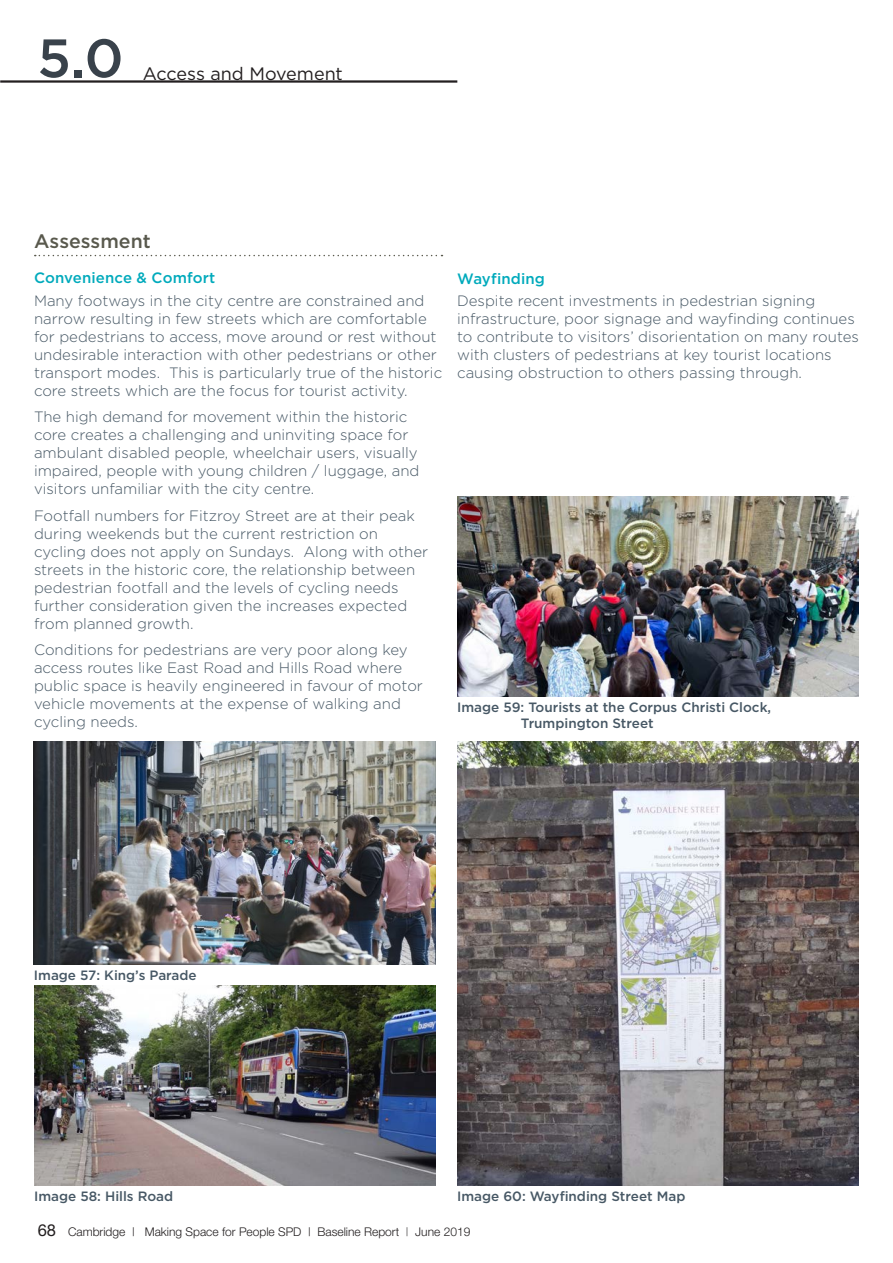
<style>
.page{position:relative;width:893px;height:1263px;background:#fff}
.page>*{position:absolute;margin:0;border:0;box-sizing:border-box;transform-origin:0 0}
.Big_Numbers{font:500 54px "Gotham";color:#39424b}
.Heading_2{font:500 19.5px "Gotham";color:#59594d}
.Chapter_Title{font:18px "Gotham";letter-spacing:-.005em;color:#231f20}
.Body_Text{font:300 15px/18px "Gotham";color:#475865}
.heading_4{font:500 15px "Gotham";letter-spacing:.01em;color:#00aabc}
.t1{font:500 13.5px/16.2px "Gotham";color:#475865}
.t2{font:300 12px "Helvetica Neue";color:#231f20}
.s1{font-weight:400;font-size:16.5px}
.s2{font-weight:400;color:#696768}
</style>
<div class="page">
<svg style="left:35px;top:255px;width:407px;height:1px"></svg>
<hr style="left:0;top:80px;width:457px;height:3px;background:#231f20">
<img style="left:34px;top:742px;width:402px;height:223px">
<img style="left:34px;top:985px;width:402px;height:200px">
<img style="left:457px;top:496px;width:402px;height:201px">
<img style="left:457px;top:742px;width:402px;height:443px">
<p class="Big_Numbers" style="left:37px;top:23px;width:88px">5.0</p>
<p class="Chapter_Title" style="left:143px;top:62px;width:202px">Access and Movement</p>
<p class="Heading_2" style="left:34px;top:229px;width:118px">Assessment</p>
<p class="heading_4" style="left:34px;top:268px;width:183px">Convenience &amp; Comfort</p>
<p class="Body_Text" style="left:34px;top:291px;width:410px">Many footways in the city centre are constrained and narrow resulting in few streets which are comfortable for pedestrians to access, move around or rest without undesirable interaction with other pedestrians or other transport modes. This is particularly true of the historic core streets which are the focus for tourist activity.</p>
<p class="Body_Text" style="left:34px;top:407px;width:387px">The high demand for movement within the historic core creates a challenging and uninviting space for ambulant disabled people, wheelchair users, visually impaired, people with young children / luggage, and visitors unfamiliar with the city centre.</p>
<p class="Body_Text" style="left:34px;top:506px;width:396px">Footfall numbers for Fitzroy Street are at their peak during weekends but the current restriction on cycling does not apply on Sundays. Along with other streets in the historic core, the relationship between pedestrian footfall and the levels of cycling needs further consideration given the increases expected from planned growth.</p>
<p class="Body_Text" style="left:34px;top:640px;width:390px">Conditions for pedestrians are very poor along key access routes like East Road and Hills Road where public space is heavily engineered in favour of motor vehicle movements at the expense of walking and cycling needs.</p>
<p class="heading_4" style="left:457px;top:269px;width:89px">Wayfinding</p>
<p class="Body_Text" style="left:457px;top:291px;width:403px">Despite recent investments in pedestrian signing infrastructure, poor signage and wayfinding continues to contribute to visitors’ disorientation on many routes with clusters of pedestrians at key tourist locations causing obstruction to others passing through.</p>
<p class="t1" style="left:521px;top:699px;width:252px;text-indent:-64px">Image 59: Tourists at the Corpus Christi Clock,<br>Trumpington Street</p>
<p class="t1" style="left:34px;top:967px;width:164px">Image 57: King’s Parade</p>
<p class="t1" style="left:34px;top:1187px;width:141px">Image 58: Hills Road</p>
<p class="t1" style="left:457px;top:1187px;width:230px">Image 60: Wayfinding Street Map</p>
<p class="t2" style="left:38px;top:1224px;width:434px"><span class="s1">68</span> Cambridge | Making Space for People SPD | Baseline Report <span class="s2">|</span> June 2019</p>
</div>
